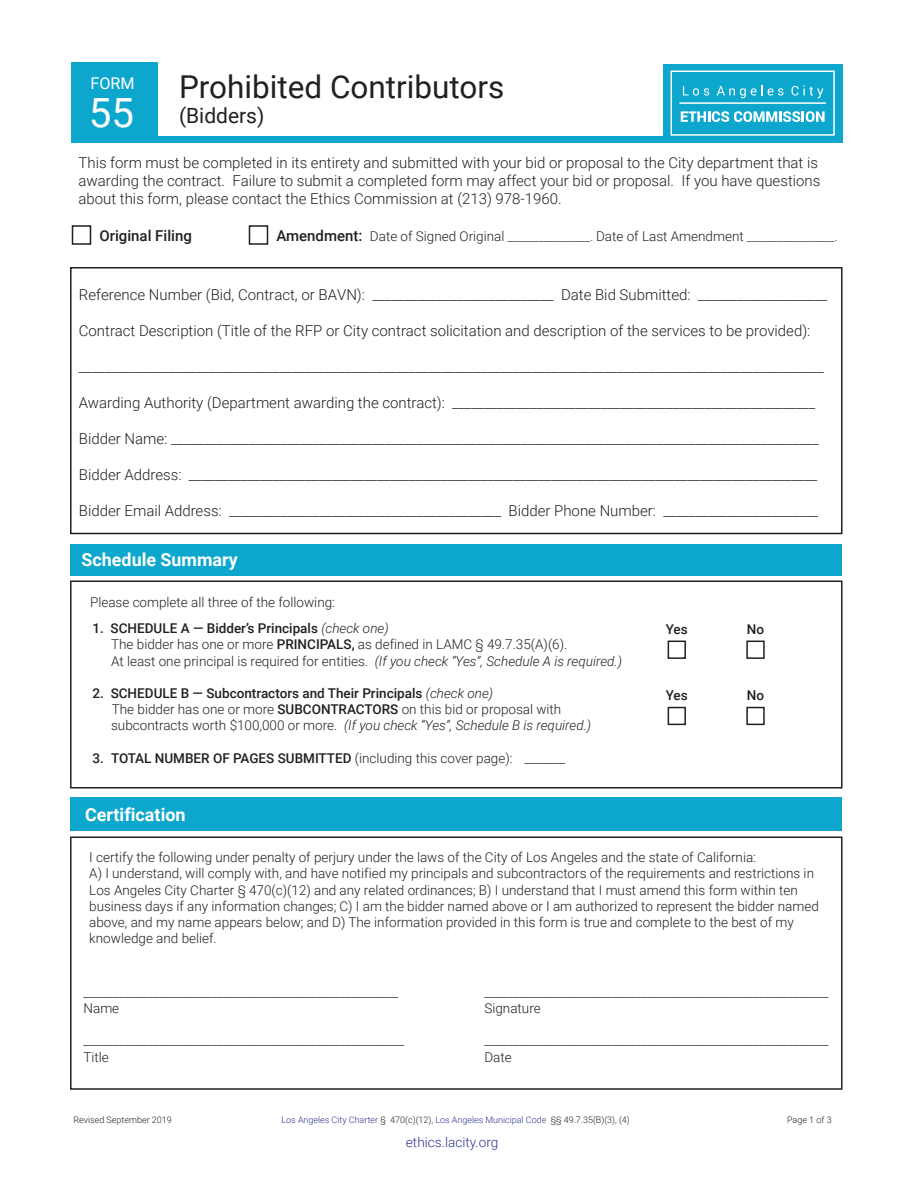
<style>
.page{position:relative;width:918px;height:1188px;background:#fff}
.page>*{position:absolute;margin:0;border:0;box-sizing:border-box;transform-origin:0 0}
.t1{font:40.2px "Roboto";color:#fff}
.t2{font:31.5px "Roboto";color:#231f20}
.t3{font:21px "Roboto";color:#231f20}
.t4{font:700 18px "Roboto";color:#fff}
.t5{font:16.2px "Roboto";color:#fff}
.t6{font:300 15px/18px "Roboto";color:#231f20}
.t7{font:500 15px "Roboto";color:#231f20}
.t8{font:300 13.5px/16.2px "Roboto";color:#231f20}
.t9{font:300 13.5px "Roboto";color:#2d3490}
.t10{font:500 13.5px "Roboto";color:#231f20}
.t11{font:300 9px "Roboto";color:#2d3490}
.t12{font:300 9px "Roboto";color:#231f20}
.s1{font-weight:500;font-size:15px}
.s2{font-size:12px}
.s3{font-weight:500}
.s4{font-style:italic}
.s5{color:#231f20}
</style>
<div class="page">
<div style="left:71px;top:136px;width:771px;height:6px;background:#0da7cd"></div>
<div style="left:71px;top:62px;width:86px;height:80px;background:#0da7cd"></div>
<div style="left:663px;top:64px;width:179px;height:78px;background:#0da7cd"></div>
<div style="left:671px;top:71px;width:164px;height:65px;border:2px solid #fff"></div>
<svg style="left:683px;top:86px;width:26px;height:10px"></svg>
<svg style="left:717px;top:85px;width:67px;height:13px"></svg>
<svg style="left:792px;top:85px;width:31px;height:13px"></svg>
<hr style="left:679px;top:102px;width:147px;height:2px;background:#fff">
<svg style="left:681px;top:111px;width:144px;height:11px"></svg>
<div style="left:72px;top:225px;width:19px;height:20px;border:2px solid #231f20"></div>
<div style="left:249px;top:225px;width:19px;height:20px;border:2px solid #231f20"></div>
<div style="left:70px;top:544px;width:771px;height:32px;background:#0da7cd"></div>
<div style="left:70px;top:581px;width:773px;height:208px;border:2px solid #231f20"></div>
<div style="left:668px;top:641px;width:18px;height:18px;border:2px solid #231f20"></div>
<div style="left:746px;top:641px;width:19px;height:18px;border:2px solid #231f20"></div>
<div style="left:668px;top:707px;width:18px;height:18px;border:2px solid #231f20"></div>
<div style="left:746px;top:707px;width:19px;height:18px;border:2px solid #231f20"></div>
<div style="left:71px;top:798px;width:771px;height:33px;background:#0da7cd"></div>
<div style="left:70px;top:837px;width:773px;height:253px;border:2px solid #231f20"></div>
<div style="left:70px;top:267px;width:773px;height:267px;border:2px solid #231f20"></div>
<p class="t5" style="left:90px;top:72px;width:46px">FORM</p>
<h2 class="t2" style="left:179px;top:64px;width:327px">Prohibited Contributors</h2>
<h3 class="t3" style="left:179px;top:101px;width:87px">(Bidders)</h3>
<h1 class="t1" style="left:89px;top:84px;width:47px">55</h1>
<p class="t6" style="left:78px;top:153px;width:743px">This form must be completed in its entirety and submitted with your bid or proposal to the City department that is awarding the contract. Failure to submit a completed form may affect your bid or proposal. If you have questions about this form, please contact the Ethics Commission at (213) 978-1960.</p>
<p class="t7" style="left:99px;top:225px;width:94px">Original Filing</p>
<p class="t8" style="left:277px;top:228px;width:563px"><span class="s1">Amendment:</span> Date of Signed Original <span class="s2">________________.</span> Date of Last Amendment <span class="s2">_________________.</span></p>
<p class="t6" style="left:79px;top:285px;width:750px">Reference Number (Bid, Contract, or BAVN): ____________________________ Date Bid Submitted: ____________________</p>
<p class="t6" style="left:79px;top:321px;width:733px">Contract Description (Title of the RFP or City contract solicitation and description of the services to be provided):</p>
<p class="t6" style="left:79px;top:357px;width:747px">___________________________________________________________________________________________________________________</p>
<p class="t6" style="left:79px;top:393px;width:738px">Awarding Authority (Department awarding the contract): ________________________________________________________</p>
<p class="t6" style="left:79px;top:429px;width:742px">Bidder Name: ____________________________________________________________________________________________________</p>
<p class="t6" style="left:79px;top:465px;width:740px">Bidder Address: _________________________________________________________________________________________________</p>
<p class="t6" style="left:79px;top:501px;width:741px">Bidder Email Address: __________________________________________ Bidder Phone Number: ________________________</p>
<h3 class="t4" style="left:82px;top:547px;width:158px">Schedule Summary</h3>
<p class="t8" style="left:90px;top:594px;width:247px">Please complete all three of the following:</p>
<p class="t8" style="left:111px;top:620px;width:513px;text-indent:-19px"><span class="s3">1. SCHEDULE A — Bidder’s Principals</span> <span class="s4">(check one)<br></span>The bidder has one or more <span class="s3">PRINCIPALS,</span> as defined in LAMC § 49.7.35(A)(6).<br>At least one principal is required for entities. <span class="s4">(If you check “Yes”, Schedule A is required.)</span></p>
<p class="t8" style="left:111px;top:685px;width:482px;text-indent:-19px"><span class="s3">2. SCHEDULE B — Subcontractors and Their Principals</span> <span class="s4">(check one)<br></span>The bidder has one or more <span class="s3">SUBCONTRACTORS</span> on this bid or proposal with subcontracts worth $100,000 or more. <span class="s4">(If you check “Yes”, Schedule B is required.)</span></p>
<p class="t8" style="left:93px;top:749px;width:474px"><span class="s3">3. TOTAL NUMBER OF PAGES SUBMITTED</span> (including this cover page): _______</p>
<h3 class="t4" style="left:85px;top:802px;width:102px">Certification</h3>
<p class="t10" style="left:666px;top:620px;width:24px">Yes</p>
<p class="t10" style="left:747px;top:620px;width:19px">No</p>
<p class="t10" style="left:666px;top:686px;width:24px">Yes</p>
<p class="t10" style="left:747px;top:686px;width:19px">No</p>
<p class="t8" style="left:89px;top:849px;width:731px">I certify the following under penalty of perjury under the laws of the City of Los Angeles and the state of California:<br>A) I understand, will comply with, and have notified my principals and subcontractors of the requirements and restrictions in Los Angeles City Charter § 470(c)(12) and any related ordinances; B) I understand that I must amend this form within ten business days if any information changes; C) I am the bidder named above or I am authorized to represent the bidder named above, and my name appears below; and D) The information provided in this form is true and complete to the best of my knowledge and belief.</p>
<p class="t8" style="left:84px;top:983px;width:316px">______________________________________________________</p>
<p class="t8" style="left:484px;top:983px;width:346px">___________________________________________________________</p>
<p class="t8" style="left:84px;top:1000px;width:37px">Name</p>
<p class="t8" style="left:484px;top:1000px;width:58px">Signature</p>
<p class="t8" style="left:84px;top:1032px;width:322px">_______________________________________________________</p>
<p class="t8" style="left:484px;top:1032px;width:346px">___________________________________________________________</p>
<p class="t8" style="left:84px;top:1048px;width:27px">Title</p>
<p class="t8" style="left:484px;top:1048px;width:29px">Date</p>
<p class="t12" style="left:74px;top:1113px;width:100px">Revised September 2019</p>
<p class="t11" style="left:281px;top:1113px;width:350px">Los Angeles City Charter <span class="s5">§ 470(c)(12),</span> Los Angeles Municipal Code <span class="s5">§§ 49.7.35(B)(3), (4)</span></p>
<p class="t12" style="left:787px;top:1113px;width:46px">Page 1 of 3</p>
<p class="t9" style="left:406px;top:1133px;width:94px">ethics.lacity.org</p>
</div>
